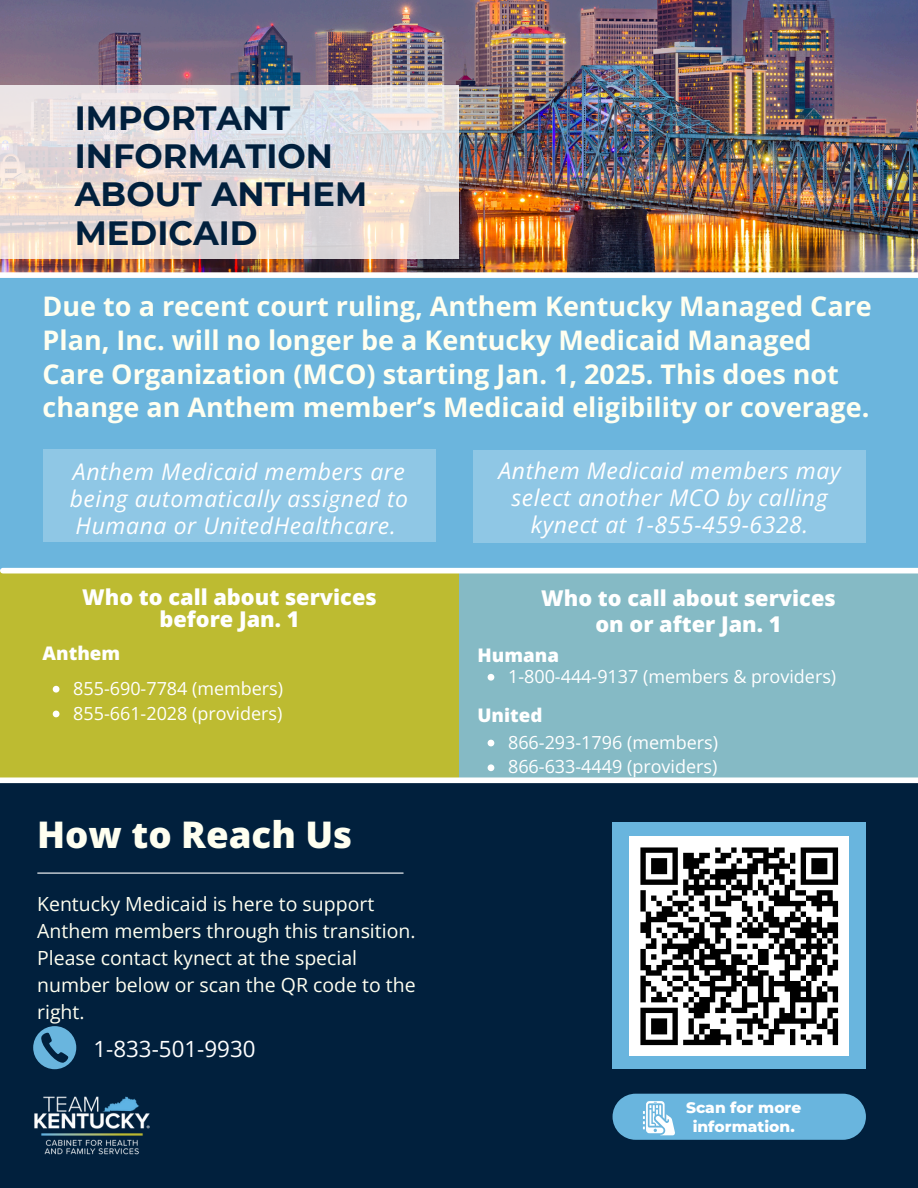
<style>
.page{position:relative;width:918px;height:1188px;background:#01203d}
.page>*{position:absolute;margin:0;border:0;box-sizing:border-box;transform-origin:0 0}
.t1{font:800 36.6px "Open Sans";color:#fffff0}
.t2{font:700 33.6px/38.2px "Montserrat";color:#01203d}
.t3{font:700 27px/33.8px "Open Sans";color:#fffff0}
.t4{font:italic 22.95px/27px "Open Sans";letter-spacing:.025em;color:#fff}
.t5{font:22.35px "Open Sans";color:#fff}
.t6{font:800 21.75px/21.3px "Open Sans";color:#fff;text-align:center}
.t7{font:19.5px/27px "Open Sans";color:#fffff0}
.t8{font:800 18.75px "Open Sans";color:#fff}
.t9{font:18px "Open Sans";color:#fff}
.t10{font:800 15.45px/19.2px "Montserrat";color:#fff;text-align:center}
</style>
<div class="page">
<img style="left:0;top:0;width:918px;height:272px">
<div style="left:0;top:275px;width:918px;height:319px;background:#6bb5dd"></div>
<hr style="left:38px;top:873px;width:365px;height:1px;background:#fff">
<svg style="left:0;top:85px;width:459px;height:174px;background:#e7ddda"></svg>
<div style="left:0;top:272px;width:918px;height:6px;background:#fff"></div>
<div style="left:0;top:571px;width:459px;height:209px;background:#bdbb31"></div>
<div style="left:459px;top:571px;width:459px;height:209px;background:#85bac5"></div>
<div style="left:0;top:777px;width:918px;height:6px;background:#fff"></div>
<img style="left:34px;top:1096px;width:116px;height:59px">
<div style="left:613px;top:822px;width:253px;height:247px;background:#69b5de"></div>
<div style="left:630px;top:837px;width:219px;height:219px;background:#fff"></div>
<svg style="left:640px;top:847px;width:199px;height:199px"></svg>
<svg style="left:613px;top:1094px;width:253px;height:46px;background:#6bb2d8"></svg>
<svg style="left:33px;top:1026px;width:43px;height:43px"></svg>
<div style="left:43px;top:450px;width:392px;height:92px;background:#8fc7e5"></div>
<div style="left:3px;top:568px;width:915px;height:5px;background:#fff"></div>
<svg style="left:53px;top:686px;width:6px;height:7px"></svg>
<svg style="left:53px;top:711px;width:6px;height:6px"></svg>
<svg style="left:488px;top:674px;width:6px;height:7px"></svg>
<svg style="left:488px;top:740px;width:6px;height:6px"></svg>
<svg style="left:488px;top:764px;width:6px;height:7px"></svg>
<div style="left:473px;top:451px;width:393px;height:92px;background:#8fc7e5"></div>
<p class="t2" style="left:75px;top:99px;width:294px">IMPORTANT<br>INFORMATION<br>ABOUT ANTHEM<br>MEDICAID</p>
<h1 class="t3" style="left:43px;top:289px;width:831px">Due to a recent court ruling, Anthem Kentucky Managed Care Plan, Inc. will no longer be a Kentucky Medicaid Managed Care Organization (MCO) starting Jan. 1, 2025. This does not change an Anthem member’s Medicaid eligibility or coverage.</h1>
<p class="t4" style="left:70px;top:458px;width:340px">Anthem Medicaid members are being automatically assigned to<br>Humana or UnitedHealthcare.</p>
<p class="t4" style="left:498px;top:456px;width:344px;text-align:center">Anthem Medicaid members may select another MCO by calling kynect at 1-855-459-6328.</p>
<h4 class="t6" style="left:82px;top:586px;width:296px">Who to call about services before Jan. 1</h4>
<h6 class="t8" style="left:43px;top:640px;width:79px">Anthem</h6>
<p class="t9" style="left:73px;top:676px;width:211px">855-690-7784 (members)</p>
<p class="t9" style="left:73px;top:700px;width:211px">855-661-2028 (providers)</p>
<h3 class="t1" style="left:37px;top:809px;width:317px">How to Reach Us</h3>
<h5 class="t7" style="left:37px;top:890px;width:380px">Kentucky Medicaid is here to support<br>Anthem members through this transition.<br>Please contact kynect at the special number below or scan the QR code to the right.</h5>
<p class="t5" style="left:93px;top:1033px;width:164px">1-833-501-9930</p>
<h4 class="t6" style="left:541px;top:584px;width:296px;line-height:25.8px">Who to call about services on or after Jan. 1</h4>
<h6 class="t8" style="left:477px;top:642px;width:83px">Humana</h6>
<p class="t9" style="left:508px;top:664px;width:330px">1-800-444-9137 (members &amp; providers)</p>
<h6 class="t8" style="left:477px;top:702px;width:67px">United</h6>
<p class="t9" style="left:508px;top:729px;width:211px">866-293-1796 (members)</p>
<p class="t9" style="left:508px;top:754px;width:211px">866-633-4449 (providers)</p>
<h5 class="t10" style="left:686px;top:1097px;width:117px">Scan for more information.</h5>
</div>
